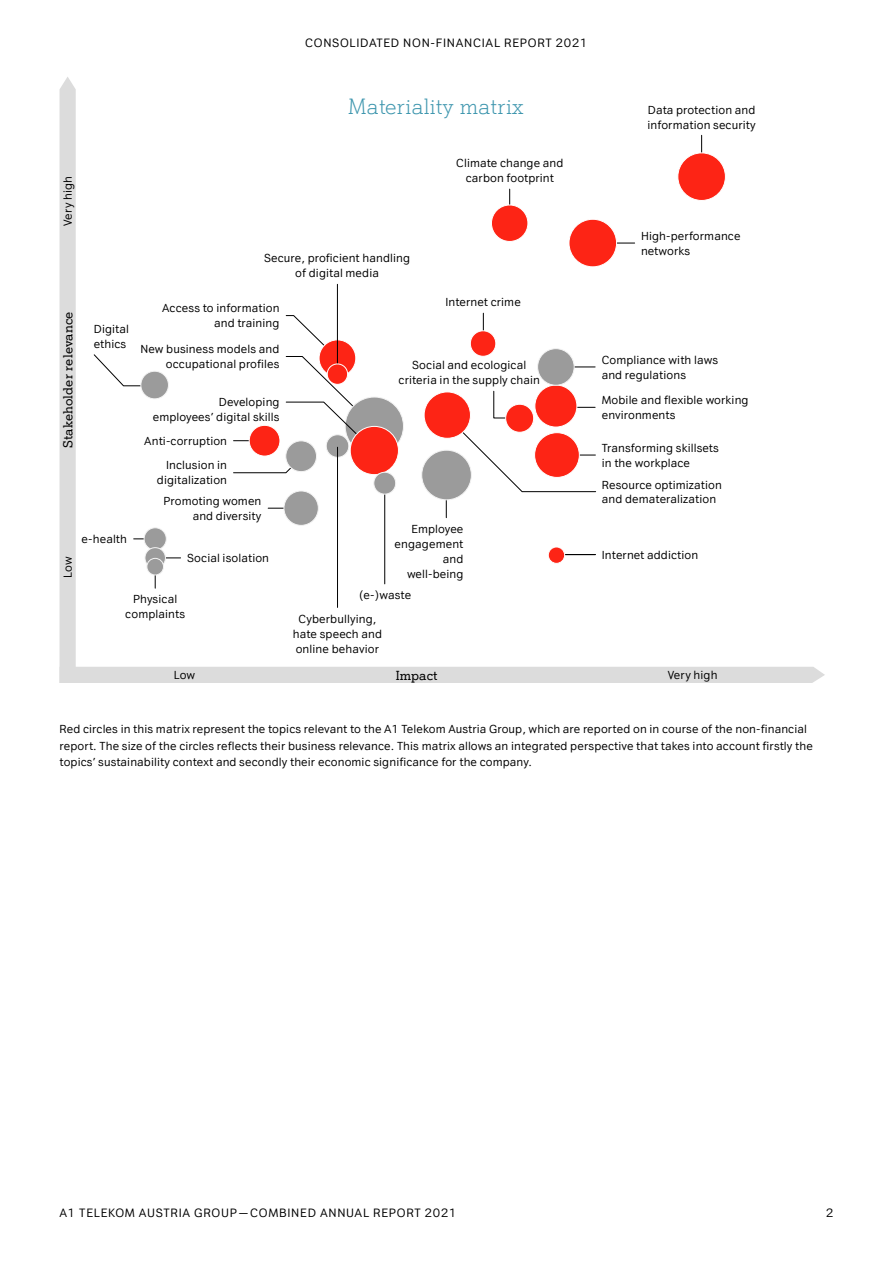
<style>
.page{position:relative;width:893px;height:1263px;background:#fff}
.page>*{position:absolute;margin:0;border:0;box-sizing:border-box;transform-origin:0 0}
.t1{font:300 21px "A1 Serif";letter-spacing:.01em;color:#3e96ae}
.t2{font:12.75px "A1 Serif";letter-spacing:.01em;color:#000}
.t3{font:11.7px "A1 Sans";letter-spacing:.06em;color:#000}
.t4{font:11.25px/15px "A1 Sans";letter-spacing:.01em;color:#000}
</style>
<div class="page">
<svg style="left:60px;top:77px;width:765px;height:606px"></svg>
<hr style="left:337px;top:447px;width:1px;height:160px;background:#000">
<div style="left:422px;top:450px;width:49px;height:50px;background:#9b9b9b;border-radius:50%"></div>
<div style="left:421px;top:450px;width:51px;height:50px;border:1px solid #f3f3f3;border-radius:50%"></div>
<div style="left:374px;top:472px;width:22px;height:22px;background:#9b9b9b;border-radius:50%"></div>
<div style="left:373px;top:472px;width:23px;height:23px;border:1px solid #f3f3f3;border-radius:50%"></div>
<p class="t3" style="left:305px;top:36px;width:284px">CONSOLIDATED NON-FINANCIAL REPORT 2021</p>
<h1 class="t1" style="left:348px;top:94px;width:177px">Materiality matrix</h1>
<p class="t4" style="left:60px;top:226px;width:51px;rotate:-90deg">Very high</p>
<p class="t2" style="left:60px;top:448px;width:138px;rotate:-90deg">Stakeholder relevance</p>
<p class="t4" style="left:94px;top:322px;width:37px">Digital ethics</p>
<p class="t4" style="left:60px;top:578px;width:23px;rotate:-90deg">Low</p>
<p class="t4" style="left:82px;top:531px;width:47px">e-health</p>
<p class="t4" style="left:264px;top:251px;width:147px;text-align:center">Secure, proficient handling of digital media</p>
<p class="t4" style="left:162px;top:301px;width:119px;text-align:right">Access to information and training</p>
<p class="t4" style="left:456px;top:156px;width:109px;text-align:center">Climate change and carbon footprint</p>
<p class="t4" style="left:445px;top:294px;width:77px">Internet crime</p>
<p class="t4" style="left:140px;top:342px;width:141px;text-align:right">New business models and occupational profiles</p>
<p class="t4" style="left:153px;top:394px;width:128px;text-align:right">Developing<br>employees’ digital skills</p>
<p class="t4" style="left:144px;top:433px;width:84px">Anti-corruption</p>
<p class="t4" style="left:157px;top:458px;width:72px;text-align:right">Inclusion in digitalization</p>
<p class="t4" style="left:163px;top:493px;width:100px;text-align:right">Promoting women and diversity</p>
<p class="t4" style="left:187px;top:550px;width:83px">Social isolation</p>
<p class="t4" style="left:399px;top:358px;width:143px;text-align:center">Social and ecological criteria in the supply chain</p>
<p class="t4" style="left:395px;top:521px;width:70px;text-align:right">Employee engagement and well-being</p>
<p class="t4" style="left:125px;top:592px;width:61px;text-align:center">Physical complaints</p>
<p class="t4" style="left:359px;top:587px;width:54px">(e-)waste</p>
<p class="t4" style="left:293px;top:611px;width:91px;text-align:center">Cyberbullying, hate speech and online behavior</p>
<p class="t4" style="left:647px;top:102px;width:110px">Data protection and information security</p>
<p class="t4" style="left:641px;top:228px;width:101px">High-performance networks</p>
<p class="t4" style="left:602px;top:352px;width:118px">Compliance with laws and regulations</p>
<p class="t4" style="left:602px;top:392px;width:148px">Mobile and flexible working environments</p>
<p class="t4" style="left:602px;top:440px;width:119px">Transforming skillsets in the workplace</p>
<p class="t4" style="left:602px;top:477px;width:122px">Resource optimization and demateralization</p>
<p class="t4" style="left:602px;top:547px;width:98px">Internet addiction</p>
<p class="t2" style="left:396px;top:667px;width:43px">Impact</p>
<p class="t4" style="left:174px;top:667px;width:23px">Low</p>
<p class="t4" style="left:668px;top:667px;width:51px">Very high</p>
<p class="t4" style="left:60px;top:721px;width:755px;line-height:16.5px">Red circles in this matrix represent the topics relevant to the A1 Telekom Austria Group, which are reported on in course of the non-financial report. The size of the circles reflects their business relevance. This matrix allows an integrated perspective that takes into account firstly the topics’ sustainability context and secondly their economic significance for the company.</p>
<p class="t3" style="left:60px;top:1206px;width:399px">A1 TELEKOM AUSTRIA GROUP — COMBINED ANNUAL REPORT 2021</p>
<p class="t3" style="left:826px;top:1206px;width:9px">2</p>
</div>
